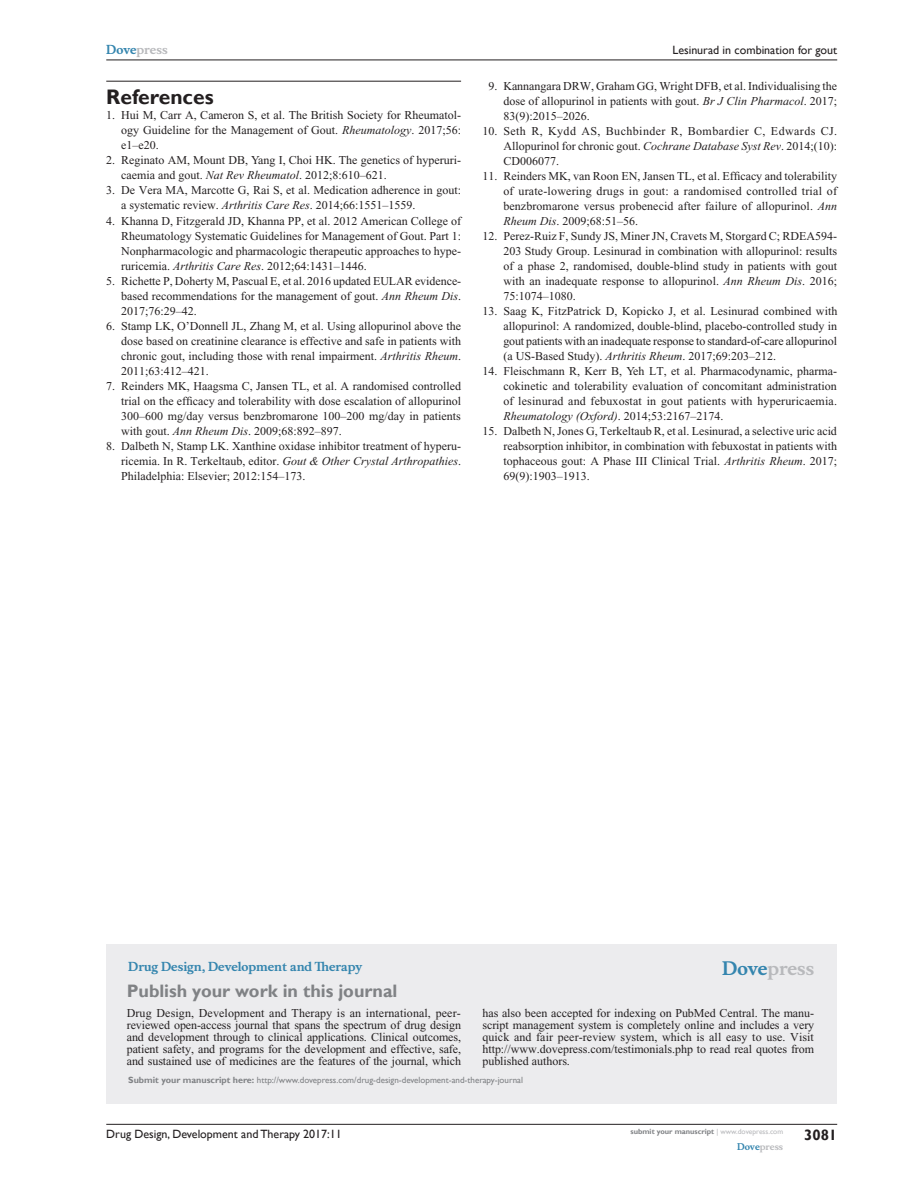
<style>
.page{position:relative;width:918px;height:1188px;background:#fff}
.page>*{position:absolute;margin:0;border:0;box-sizing:border-box;transform-origin:0 0}
.RefH{font:700 21px "Gill Sans";color:#231f20}
.PromBx-H1{font:700 18px "Gill Sans";color:#808285}
.PromBx-Brand{font:700 18px "Musee";color:#b8b9bc}
.t1{font:700 15px "Gill Sans";color:#231f20}
.RefNL2{font:12px/15px "Times New Roman";color:#231f20;text-align:justify}
.RefNL1{font:12px/15px "Times New Roman";color:#231f20;text-align:justify}
.PromBx-Tx{font:12px/12px "Times New Roman";letter-spacing:-.005em;color:#231f20;text-align:justify}
.t2{font:12px "Gill Sans";color:#231f20}
.PromBx-JrnlName{font:700 12px "Musee";color:#3485ae}
.t3{font:700 12px "Musee";color:#b8b9bc}
.PromBx-SubmitMssWebA{font:9px "Gill Sans";color:#808285}
.t4{font:700 9px "Musee";color:#b8b9bc}
.t5{font:700 7.5px "Gill Sans";color:#808285}
.s1{color:#3485ae}
.s2{font-style:italic}
.s3{font-weight:700}
.s4{font-weight:400;color:#b8b9bc}
</style>
<div class="page">
<div style="left:106px;top:944px;width:731px;height:159px;background:#ececee"></div>
<hr style="left:106px;top:1124px;width:731px;height:1px;background:#231f20">
<hr style="left:106px;top:60px;width:731px;height:1px;background:#231f20">
<hr style="left:106px;top:81px;width:355px;height:1px;background:#231f20">
<p class="t3" style="left:106px;top:43px;width:63px"><span class="s1">Dove</span>press</p>
<p class="RefH" style="left:106px;top:84px;width:109px">References</p>
<p class="RefNL1" style="left:121px;top:108px;width:341px;text-indent:-15px">1. Hui M, Carr A, Cameron S, et al. The British Society for Rheumatol&shy;ogy Guideline for the Management of Gout. <span class="s2">Rheumatology</span>. 2017;56: e1–e20.</p>
<p class="RefNL1" style="left:121px;top:153px;width:341px;text-indent:-15px">2. Reginato AM, Mount DB, Yang I, Choi HK. The genetics of hyperuri&shy;caemia and gout. <span class="s2">Nat Rev Rheumatol</span>. 2012;8:610–621.</p>
<p class="RefNL1" style="left:121px;top:183px;width:341px;text-indent:-15px">3. De Vera MA, Marcotte G, Rai S, et al. Medication adherence in gout: a systematic review. <span class="s2">Arthritis Care Res</span>. 2014;66:1551–1559.</p>
<p class="RefNL1" style="left:121px;top:213px;width:341px;text-indent:-15px">4. Khanna D, Fitzgerald JD, Khanna PP, et al. 2012 American College of Rheumatology Systematic Guidelines for Management of Gout. Part 1:<br>Nonpharmacologic and pharmacologic therapeutic approaches to hype&shy;ruricemia. <span class="s2">Arthritis Care Res</span>. 2012;64:1431–1446.</p>
<p class="RefNL1" style="left:121px;top:273px;width:342px;text-indent:-15px">5. Richette P, Doherty M, Pascual E, et al. 2016 updated EULAR evidence&shy;based recommendations for the management of gout. <span class="s2">Ann Rheum Dis</span>.<br>2017;76:29–42.</p>
<p class="RefNL1" style="left:121px;top:318px;width:341px;text-indent:-15px">6. Stamp LK, O’Donnell JL, Zhang M, et al. Using allopurinol above the dose based on creatinine clearance is effective and safe in patients with chronic gout, including those with renal impairment. <span class="s2">Arthritis Rheum</span>.<br>2011;63:412–421.</p>
<p class="RefNL1" style="left:121px;top:378px;width:341px;text-indent:-15px">7. Reinders MK, Haagsma C, Jansen TL, et al. A randomised controlled trial on the efficacy and tolerability with dose escalation of allopurinol 300–600 mg/day versus benzbromarone 100–200 mg/day in patients with gout. <span class="s2">Ann Rheum Dis</span>. 2009;68:892–897.</p>
<p class="RefNL1" style="left:121px;top:439px;width:341px;text-indent:-15px">8. Dalbeth N, Stamp LK. Xanthine oxidase inhibitor treatment of hyperu&shy;ricemia. In R. Terkeltaub, editor. <span class="s2">Gout &amp; Other Crystal Arthropathies</span>.<br>Philadelphia: Elsevier; 2012:154–173.</p>
<p class="t2" style="left:673px;top:43px;width:166px">Lesinurad in combination for gout</p>
<p class="RefNL2" style="left:503px;top:79px;width:335px;text-indent:-15px">9. Kannangara DRW, Graham GG, Wright DFB, et al. Individualising the dose of allopurinol in patients with gout. <span class="s2">Br J Clin Pharmacol</span>. 2017; 83(9):2015–2026.</p>
<p class="RefNL2" style="left:503px;top:124px;width:335px;text-indent:-21px">10. Seth R, Kydd AS, Buchbinder R, Bombardier C, Edwards CJ.<br>Allopurinol for chronic gout. <span class="s2">Cochrane Database Syst Rev</span>. 2014;(10):<br>CD006077.</p>
<p class="RefNL2" style="left:503px;top:169px;width:335px;text-indent:-21px">11. Reinders MK, van Roon EN, Jansen TL, et al. Efficacy and tolerability of urate-lowering drugs in gout: a randomised controlled trial of benzbromarone versus probenecid after failure of allopurinol. <span class="s2">Ann Rheum Dis</span>. 2009;68:51–56.</p>
<p class="RefNL2" style="left:503px;top:229px;width:335px;text-indent:-21px">12. Perez-Ruiz F, Sundy JS, Miner JN, Cravets M, Storgard C; RDEA594- 203 Study Group. Lesinurad in combination with allopurinol: results of a phase 2, randomised, double-blind study in patients with gout with an inadequate response to allopurinol. <span class="s2">Ann Rheum Dis</span>. 2016; 75:1074–1080.</p>
<p class="RefNL2" style="left:503px;top:304px;width:336px;text-indent:-21px">13. Saag K, FitzPatrick D, Kopicko J, et al. Lesinurad combined with allopurinol: A randomized, double-blind, placebo-controlled study in gout patients with an inadequate response to standard-of-care allopurinol (a US-Based Study). <span class="s2">Arthritis Rheum</span>. 2017;69:203–212.</p>
<p class="RefNL2" style="left:503px;top:364px;width:335px;text-indent:-21px">14. Fleischmann R, Kerr B, Yeh LT, et al. Pharmacodynamic, pharma&shy;cokinetic and tolerability evaluation of concomitant administration of lesinurad and febuxostat in gout patients with hyperuricaemia.<br><span class="s2">Rheumatology (Oxford)</span>. 2014;53:2167–2174.</p>
<p class="RefNL2" style="left:503px;top:424px;width:335px;text-indent:-21px">15. Dalbeth N, Jones G, Terkeltaub R, et al. Lesinurad, a selective uric acid reabsorption inhibitor, in combination with febuxostat in patients with tophaceous gout: A Phase III Clinical Trial. <span class="s2">Arthritis Rheum</span>. 2017; 69(9):1903–1913.</p>
<p class="PromBx-JrnlName" style="left:128px;top:959px;width:236px">Drug Design, Development and Therapy</p>
<p class="PromBx-H1" style="left:127px;top:980px;width:272px">Publish your work in this journal</p>
<p class="PromBx-Brand" style="left:722px;top:958px;width:94px"><span class="s1">Dove</span>press</p>
<p class="PromBx-Tx" style="left:127px;top:1007px;width:336px">Drug Design, Development and Therapy is an international, peer&shy;reviewed open-access journal that spans the spectrum of drug design and development through to clinical applications. Clinical outcomes, patient safety, and programs for the development and effective, safe, and sustained use of medicines are the features of the journal, which</p>
<p class="PromBx-Tx" style="left:482px;top:1007px;width:333px">has also been accepted for indexing on PubMed Central. The manu&shy;script management system is completely online and includes a very quick and fair peer-review system, which is all easy to use. Visit http://www.dovepress.com/testimonials.php to read real quotes from published authors.</p>
<p class="PromBx-SubmitMssWebA" style="left:128px;top:1075px;width:396px"><span class="s3">Submit your manuscript here:</span> http://www.dovepress.com/drug-design-development-and-therapy-journal</p>
<p class="t2" style="left:106px;top:1127px;width:237px">Drug Design, Development and Therapy 2017:11</p>
<p class="t5" style="left:631px;top:1127px;width:154px">submit your manuscript <span class="s4">| www.dovepress.com</span></p>
<p class="t4" style="left:737px;top:1141px;width:48px"><span class="s1">Dove</span>press</p>
<p class="t1" style="left:804px;top:1126px;width:35px">3081</p>
</div>
